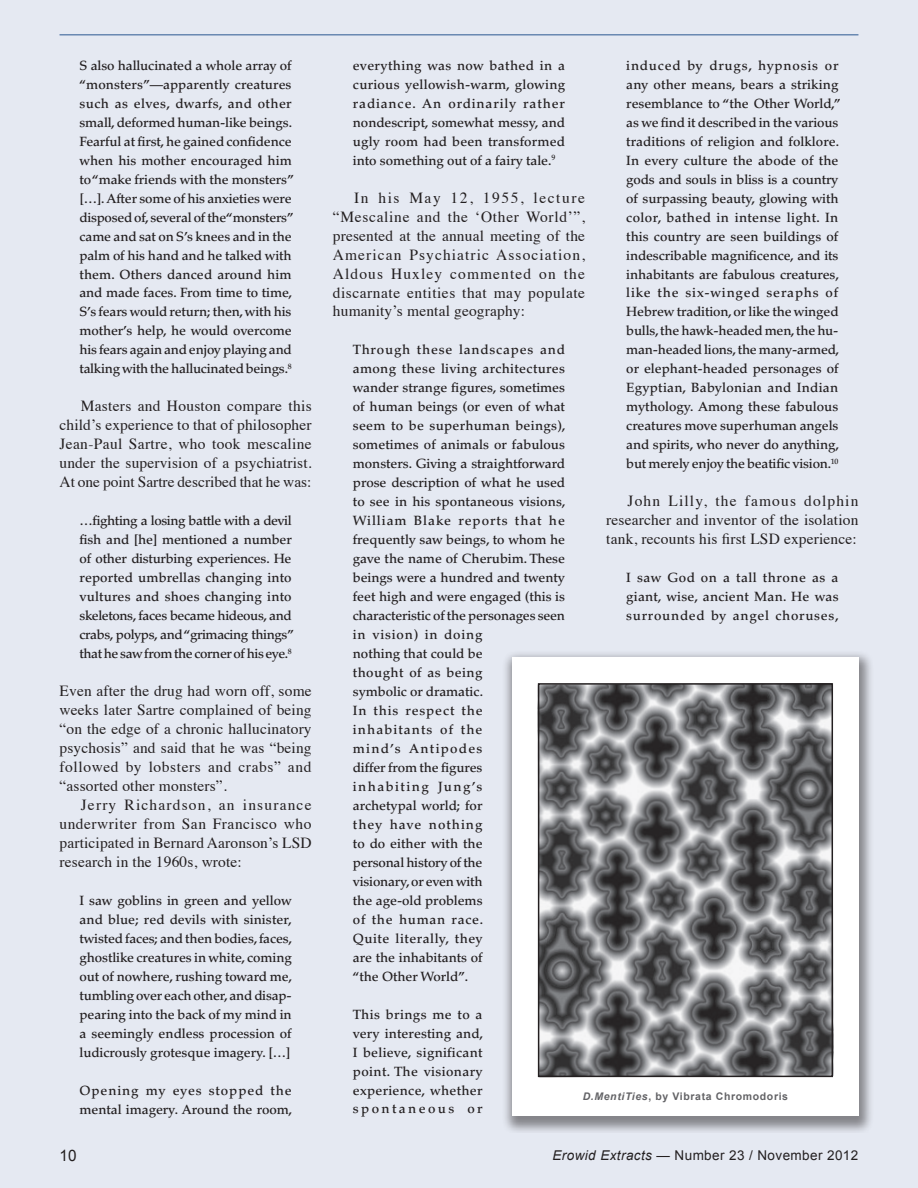
<style>
.page{position:relative;width:918px;height:1188px;background:#e5e9f2}
.page>*{position:absolute;margin:0;border:0;box-sizing:border-box;transform-origin:0 0}
.t1{font:15.75px "Arial";color:#231f20}
.Body_-_Default_-_23{font:15.45px/18.9px "Times";letter-spacing:.01em;color:#231f20;text-align:justify}
.t2{font:13.5px "Arial";letter-spacing:.03em;color:#231f20}
.y_Quote_-_In_Text_23{font:500 13.35px/19px "Palatino";letter-spacing:-.005em;color:#231f20}
.y_Quote_-_In_Text_23-2{font:500 13.35px/18.9px "Palatino";letter-spacing:-.03em;color:#231f20}
.Photo_-_Description{font:700 10.5px "Arial";letter-spacing:.06em;color:#636366}
.s1{font-style:italic}
</style>
<div class="page">
<hr style="left:60px;top:34px;width:798px;height:2px;background:#6988b2">
<div style="left:500px;top:648px;width:373px;height:485px;background:#231f20;opacity:.5"></div>
<div style="left:512px;top:658px;width:346px;height:458px;background:#fff"></div>
<img style="left:537px;top:683px;width:297px;height:394px">
<div style="left:538px;top:683px;width:295px;height:394px;border:2px solid #231f20"></div>
<p class="y_Quote_-_In_Text_23" style="left:80px;top:56px;width:216px">S also hallucinated a whole array of “monsters”—apparently creatures such as elves, dwarfs, and other small, deformed human-like beings.<br>Fearful at first, he gained confidence when his mother encouraged him to “make friends with the monsters” […]. After some of his anxieties were disposed of, several of the “monsters” came and sat on S’s knees and in the palm of his hand and he talked with them. Others danced around him and made faces. From time to time, S’s fears would return; then, with his mother’s help, he would overcome his fears again and enjoy playing and talking with the hallucinated beings.<sup>8</sup></p>
<p class="Body_-_Default_-_23" style="left:60px;top:395px;width:254px;text-indent:21px">Masters and Houston compare this child’s experience to that of philosopher Jean-Paul Sartre, who took mescaline under the supervision of a psychiatrist.<br>At one point Sartre described that he was:</p>
<p class="y_Quote_-_In_Text_23-2" style="left:80px;top:511px;width:216px">…fighting a losing battle with a devil fish and [he] mentioned a number of other disturbing experiences. He reported umbrellas changing into vultures and shoes changing into skeletons, faces became hideous, and crabs, polyps, and “grimacing things” that he saw from the corner of his eye.<sup>8</sup></p>
<p class="Body_-_Default_-_23" style="left:60px;top:680px;width:254px">Even after the drug had worn off, some weeks later Sartre complained of being “on the edge of a chronic hallucinatory psychosis” and said that he was “being followed by lobsters and crabs” and “assorted other monsters”.</p>
<p class="Body_-_Default_-_23" style="left:60px;top:794px;width:254px;text-indent:21px">Jerry Richardson, an insurance underwriter from San Francisco who participated in Bernard Aaronson’s LSD research in the 1960s, wrote:</p>
<p class="y_Quote_-_In_Text_23" style="left:80px;top:891px;width:214px;text-align:justify">I saw goblins in green and yellow and blue; red devils with sinister, twisted faces; and then bodies, faces, ghostlike creatures in white, coming out of nowhere, rushing toward me, tumbling over each other, and disap&shy;pearing into the back of my mind in a seemingly endless procession of ludicrously grotesque imagery. […]</p>
<p class="y_Quote_-_In_Text_23" style="left:80px;top:1081px;width:214px">Opening my eyes stopped the mental imagery. Around the room,</p>
<p class="y_Quote_-_In_Text_23" style="left:353px;top:56px;width:214px;text-align:justify">everything was now bathed in a curious yellowish-warm, glowing radiance. An ordinarily rather nondescript, somewhat messy, and ugly room had been transformed into something out of a fairy tale.<sup>9</sup></p>
<p class="Body_-_Default_-_23" style="left:333px;top:187px;width:254px;text-indent:21px">In his May 12, 1955, lecture “Mescaline and the ‘Other World’”, presented at the annual meeting of the American Psychiatric Association, Aldous Huxley commented on the discarnate entities that may populate humanity’s mental geography:</p>
<p class="y_Quote_-_In_Text_23" style="left:353px;top:341px;width:214px">Through these landscapes and among these living architectures wander strange figures, sometimes of human beings (or even of what seem to be superhuman beings), sometimes of animals or fabulous monsters. Giving a straightforward prose description of what he used to see in his spontaneous visions,<br>William Blake reports that he frequently saw beings, to whom he gave the name of Cherubim. These beings were a hundred and twenty feet high and were engaged (this is characteristic of the personages seen in vision) in doing<br>nothing that could be<br>thought of as being<br>symbolic or dramatic.<br>In this respect the<br>inhabitants of the<br>mind’s Antipodes<br>differ from the figures<br>inhabiting Jung’s<br>archetypal world; for<br>they have nothing<br>to do either with the<br>personal history of the<br>visionary, or even with<br>the age-old problems<br>of the human race.<br>Quite literally, they<br>are the inhabitants of<br>“the Other World”.</p>
<p class="y_Quote_-_In_Text_23" style="left:353px;top:1005px;width:132px;text-align:justify">This brings me to a very interesting and, I believe, significant point. The visionary experience, whether spontaneous or</p>
<p class="y_Quote_-_In_Text_23" style="left:626px;top:56px;width:216px">induced by drugs, hypnosis or any other means, bears a striking resemblance to “the Other World,” as we find it described in the various traditions of religion and folklore.<br>In every culture the abode of the gods and souls in bliss is a country of surpassing beauty, glowing with color, bathed in intense light. In this country are seen buildings of indescribable magnificence, and its inhabitants are fabulous creatures, like the six-winged seraphs of Hebrew tradition, or like the winged bulls, the hawk-headed men, the hu&shy;man-headed lions, the many-armed, or elephant-headed personages of Egyptian, Babylonian and Indian mythology. Among these fabulous creatures move superhuman angels and spirits, who never do anything, but merely enjoy the beatific vision.<sup>10</sup></p>
<p class="Body_-_Default_-_23" style="left:606px;top:490px;width:254px;text-indent:21px">John Lilly, the famous dolphin researcher and inventor of the isolation tank, recounts his first LSD experience:</p>
<p class="y_Quote_-_In_Text_23" style="left:626px;top:568px;width:214px;text-align:justify">I saw God on a tall throne as a giant, wise, ancient Man. He was surrounded by angel choruses,</p>
<p class="Photo_-_Description" style="left:583px;top:1090px;width:207px"><span class="s1">D.MentiTies</span>, by Vibrata Chromodoris</p>
<p class="t1" style="left:60px;top:1145px;width:19px">10</p>
<p class="t2" style="left:553px;top:1146px;width:307px"><span class="s1">Erowid Extracts</span> — Number 23 / November 2012</p>
</div>
